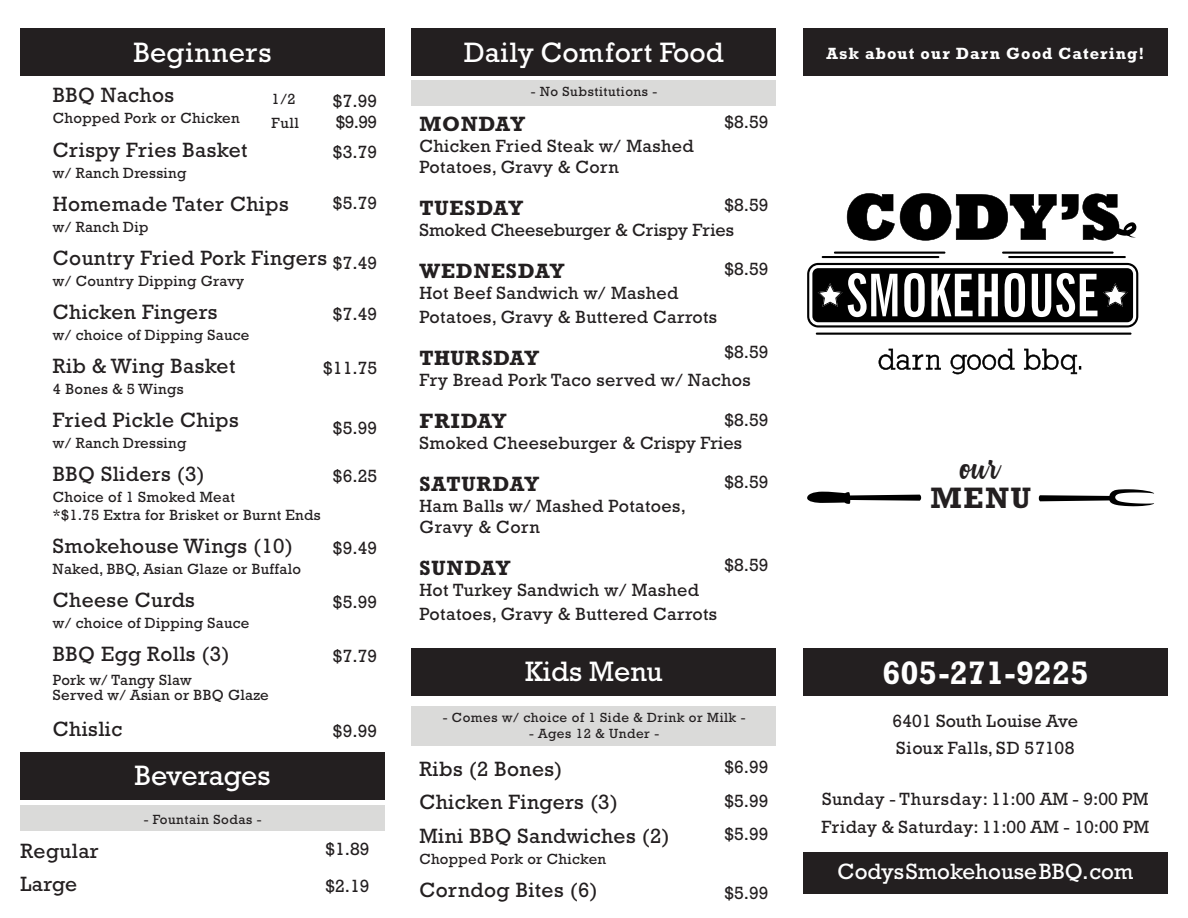
<style>
.page{position:relative;width:1188px;height:918px;background:#fff}
.page>*{position:absolute;margin:0;border:0;box-sizing:border-box;transform-origin:0 0}
.t1{font:700 33px "Rockwell";color:#fff}
.t2{font:700 30px "Rockwell";color:#231f20}
.t3{font:30px "Marana Alternates";color:#231f20}
.t4{font:28.5px "Rockwell";color:#fff}
.t5{font:28.5px "Rockwell";letter-spacing:.02em;color:#fff}
.t6{font:22.5px "Rockwell";color:#fff}
.t7{font:21px "Rockwell";letter-spacing:.02em;color:#231f20}
.t8{font:700 21px "Rockwell";letter-spacing:.04em;color:#231f20}
.t9{font:700 21px "Rockwell";letter-spacing:.02em;color:#231f20}
.t10{font:18px "Rockwell";letter-spacing:.02em;color:#231f20}
.t11{font:18px "Rockwell";color:#231f20}
.t12{font:18px "Rockwell";letter-spacing:.04em;color:#231f20}
.t13{font:700 16.5px "Rockwell";letter-spacing:.06em;color:#fff}
.t14{font:15px "Rockwell";letter-spacing:.02em;color:#231f20}
.t15{font:13.5px "Rockwell";letter-spacing:.04em;color:#231f20}
</style>
<div class="page">
<svg style="left:807px;top:491px;width:114px;height:13px"></svg>
<svg style="left:1039px;top:489px;width:115px;height:17px"></svg>
<div style="left:803px;top:648px;width:365px;height:47px;background:#231f20"></div>
<div style="left:803px;top:29px;width:365px;height:47px;background:#231f20"></div>
<div style="left:803px;top:852px;width:365px;height:42px;background:#231f20"></div>
<div style="left:412px;top:29px;width:364px;height:47px;background:#231f20"></div>
<div style="left:412px;top:648px;width:364px;height:47px;background:#231f20"></div>
<div style="left:20px;top:29px;width:365px;height:47px;background:#231f20"></div>
<div style="left:20px;top:753px;width:365px;height:47px;background:#231f20"></div>
<div style="left:412px;top:706px;width:364px;height:39px;background:#dadad9"></div>
<div style="left:412px;top:80px;width:364px;height:26px;background:#dadad9"></div>
<div style="left:20px;top:805px;width:365px;height:26px;background:#dadad9"></div>
<hr style="left:816px;top:333px;width:316px;height:2px;background:#000">
<hr style="left:834px;top:252px;width:111px;height:2px;background:#000">
<hr style="left:822px;top:256px;width:117px;height:2px;background:#000">
<hr style="left:1002px;top:252px;width:112px;height:2px;background:#000">
<hr style="left:1008px;top:256px;width:118px;height:2px;background:#000">
<svg style="left:807px;top:263px;width:331px;height:65px"></svg>
<svg style="left:879px;top:349px;width:62px;height:21px"></svg>
<svg style="left:951px;top:349px;width:64px;height:25px"></svg>
<svg style="left:1024px;top:349px;width:57px;height:25px"></svg>
<svg style="left:847px;top:193px;width:289px;height:48px"></svg>
<p class="t5" style="left:134px;top:35px;width:140px">Beginners</p>
<p class="t7" style="left:53px;top:82px;width:123px">BBQ Nachos</p>
<p class="t14" style="left:53px;top:109px;width:188px">Chopped Pork or Chicken</p>
<p class="t7" style="left:53px;top:138px;width:196px">Crispy Fries Basket</p>
<p class="t14" style="left:53px;top:164px;width:135px">w/ Ranch Dressing</p>
<p class="t7" style="left:53px;top:192px;width:237px">Homemade Tater Chips</p>
<p class="t14" style="left:53px;top:218px;width:97px">w/ Ranch Dip</p>
<p class="t7" style="left:53px;top:246px;width:276px">Country Fried Pork Fingers</p>
<p class="t14" style="left:53px;top:272px;width:193px">w/ Country Dipping Gravy</p>
<p class="t7" style="left:53px;top:300px;width:166px">Chicken Fingers</p>
<p class="t14" style="left:53px;top:326px;width:198px">w/ choice of Dipping Sauce</p>
<p class="t7" style="left:53px;top:354px;width:184px">Rib &amp; Wing Basket</p>
<p class="t14" style="left:53px;top:380px;width:132px">4 Bones &amp; 5 Wings</p>
<p class="t7" style="left:53px;top:408px;width:187px">Fried Pickle Chips</p>
<p class="t14" style="left:53px;top:434px;width:135px">w/ Ranch Dressing</p>
<p class="t7" style="left:53px;top:462px;width:153px">BBQ Sliders (3)</p>
<p class="t14" style="left:53px;top:488px;width:183px">Choice of 1 Smoked Meat</p>
<p class="t14" style="left:53px;top:506px;width:269px">*$1.75 Extra for Brisket or Burnt Ends</p>
<p class="t7" style="left:53px;top:534px;width:241px">Smokehouse Wings (10)</p>
<p class="t14" style="left:53px;top:560px;width:250px">Naked, BBQ, Asian Glaze or Buffalo</p>
<p class="t7" style="left:53px;top:588px;width:144px">Cheese Curds</p>
<p class="t14" style="left:53px;top:614px;width:198px">w/ choice of Dipping Sauce</p>
<p class="t7" style="left:53px;top:642px;width:178px">BBQ Egg Rolls (3)</p>
<p class="t14" style="left:53px;top:671px;width:140px">Pork w/ Tangy Slaw</p>
<p class="t14" style="left:53px;top:686px;width:217px">Served w/ Asian or BBQ Glaze</p>
<p class="t7" style="left:53px;top:717px;width:71px">Chislic</p>
<p class="t14" style="left:272px;top:90px;width:26px">1/2</p>
<p class="t14" style="left:272px;top:114px;width:29px">Full</p>
<p class="t10" style="left:333px;top:90px;width:46px">$7.99</p>
<p class="t10" style="left:336px;top:111px;width:43px">$9.99</p>
<p class="t10" style="left:333px;top:141px;width:46px">$3.79</p>
<p class="t10" style="left:333px;top:192px;width:46px">$5.79</p>
<p class="t10" style="left:333px;top:252px;width:46px">$7.49</p>
<p class="t10" style="left:333px;top:303px;width:46px">$7.49</p>
<p class="t10" style="left:323px;top:357px;width:56px">$11.75</p>
<p class="t10" style="left:333px;top:417px;width:46px">$5.99</p>
<p class="t10" style="left:333px;top:465px;width:46px">$6.25</p>
<p class="t10" style="left:333px;top:537px;width:46px">$9.49</p>
<p class="t10" style="left:333px;top:591px;width:46px">$5.99</p>
<p class="t10" style="left:333px;top:645px;width:46px">$7.79</p>
<p class="t10" style="left:333px;top:720px;width:46px">$9.99</p>
<p class="t4" style="left:135px;top:759px;width:137px">Beverages</p>
<p class="t7" style="left:21px;top:838px;width:80px">Regular</p>
<p class="t7" style="left:21px;top:872px;width:58px">Large</p>
<p class="t15" style="left:144px;top:811px;width:119px">- Fountain Sodas -</p>
<p class="t10" style="left:325px;top:839px;width:46px">$1.89</p>
<p class="t10" style="left:325px;top:875px;width:46px">$2.19</p>
<p class="t4" style="left:464px;top:35px;width:261px">Daily Comfort Food</p>
<p class="t15" style="left:531px;top:83px;width:128px">- No Substitutions -</p>
<p class="t10" style="left:724px;top:111px;width:46px">$8.59</p>
<p class="t8" style="left:420px;top:112px;width:107px">MONDAY</p>
<p class="t10" style="left:420px;top:136px;width:276px">Chicken Fried Steak w/ Mashed</p>
<p class="t10" style="left:420px;top:157px;width:201px">Potatoes, Gravy &amp; Corn</p>
<p class="t8" style="left:420px;top:196px;width:105px">TUESDAY</p>
<p class="t11" style="left:420px;top:220px;width:316px">Smoked Cheeseburger &amp; Crispy Fries</p>
<p class="t8" style="left:420px;top:259px;width:147px">WEDNESDAY</p>
<p class="t10" style="left:420px;top:283px;width:260px">Hot Beef Sandwich w/ Mashed</p>
<p class="t10" style="left:420px;top:307px;width:299px">Potatoes, Gravy &amp; Buttered Carrots</p>
<p class="t9" style="left:420px;top:346px;width:121px">THURSDAY</p>
<p class="t10" style="left:420px;top:370px;width:333px">Fry Bread Pork Taco served w/ Nachos</p>
<p class="t8" style="left:420px;top:409px;width:88px">FRIDAY</p>
<p class="t10" style="left:420px;top:433px;width:324px">Smoked Cheeseburger &amp; Crispy Fries</p>
<p class="t8" style="left:420px;top:472px;width:121px">SATURDAY</p>
<p class="t10" style="left:420px;top:496px;width:268px">Ham Balls w/ Mashed Potatoes,</p>
<p class="t10" style="left:420px;top:517px;width:122px">Gravy &amp; Corn</p>
<p class="t8" style="left:420px;top:556px;width:93px">SUNDAY</p>
<p class="t10" style="left:420px;top:580px;width:281px">Hot Turkey Sandwich w/ Mashed</p>
<p class="t10" style="left:420px;top:604px;width:299px">Potatoes, Gravy &amp; Buttered Carrots</p>
<p class="t10" style="left:724px;top:194px;width:46px">$8.59</p>
<p class="t10" style="left:724px;top:259px;width:46px">$8.59</p>
<p class="t10" style="left:724px;top:342px;width:46px">$8.59</p>
<p class="t10" style="left:724px;top:410px;width:46px">$8.59</p>
<p class="t10" style="left:724px;top:471px;width:46px">$8.59</p>
<p class="t10" style="left:724px;top:554px;width:46px">$8.59</p>
<p class="t4" style="left:525px;top:655px;width:139px">Kids Menu</p>
<p class="t15" style="left:443px;top:709px;width:304px">- Comes w/ choice of 1 Side &amp; Drink or Milk -</p>
<p class="t15" style="left:529px;top:726px;width:132px">- Ages 12 &amp; Under -</p>
<p class="t7" style="left:419px;top:756px;width:145px">Ribs (2 Bones)</p>
<p class="t7" style="left:419px;top:790px;width:200px">Chicken Fingers (3)</p>
<p class="t7" style="left:419px;top:823px;width:252px">Mini BBQ Sandwiches (2)</p>
<p class="t14" style="left:419px;top:850px;width:188px">Chopped Pork or Chicken</p>
<p class="t7" style="left:419px;top:878px;width:180px">Corndog Bites (6)</p>
<p class="t10" style="left:724px;top:757px;width:46px">$6.99</p>
<p class="t10" style="left:724px;top:790px;width:46px">$5.99</p>
<p class="t10" style="left:724px;top:824px;width:46px">$5.99</p>
<p class="t10" style="left:724px;top:882px;width:46px">$5.99</p>
<p class="t13" style="left:827px;top:43px;width:319px">Ask about our Darn Good Catering!</p>
<p class="t3" style="left:960px;top:455px;width:43px">our</p>
<p class="t2" style="left:931px;top:480px;width:102px">MENU</p>
<p class="t1" style="left:882px;top:654px;width:208px">605-271-9225</p>
<p class="t11" style="left:893px;top:710px;width:187px">6401 South Louise Ave</p>
<p class="t12" style="left:896px;top:738px;width:180px">Sioux Falls, SD 57108</p>
<p class="t10" style="left:822px;top:789px;width:328px">Sunday - Thursday: 11:00 AM - 9:00 PM</p>
<p class="t10" style="left:822px;top:817px;width:329px">Friday &amp; Saturday: 11:00 AM - 10:00 PM</p>
<p class="t6" style="left:838px;top:858px;width:297px">CodysSmokehouseBBQ.com</p>
</div>
